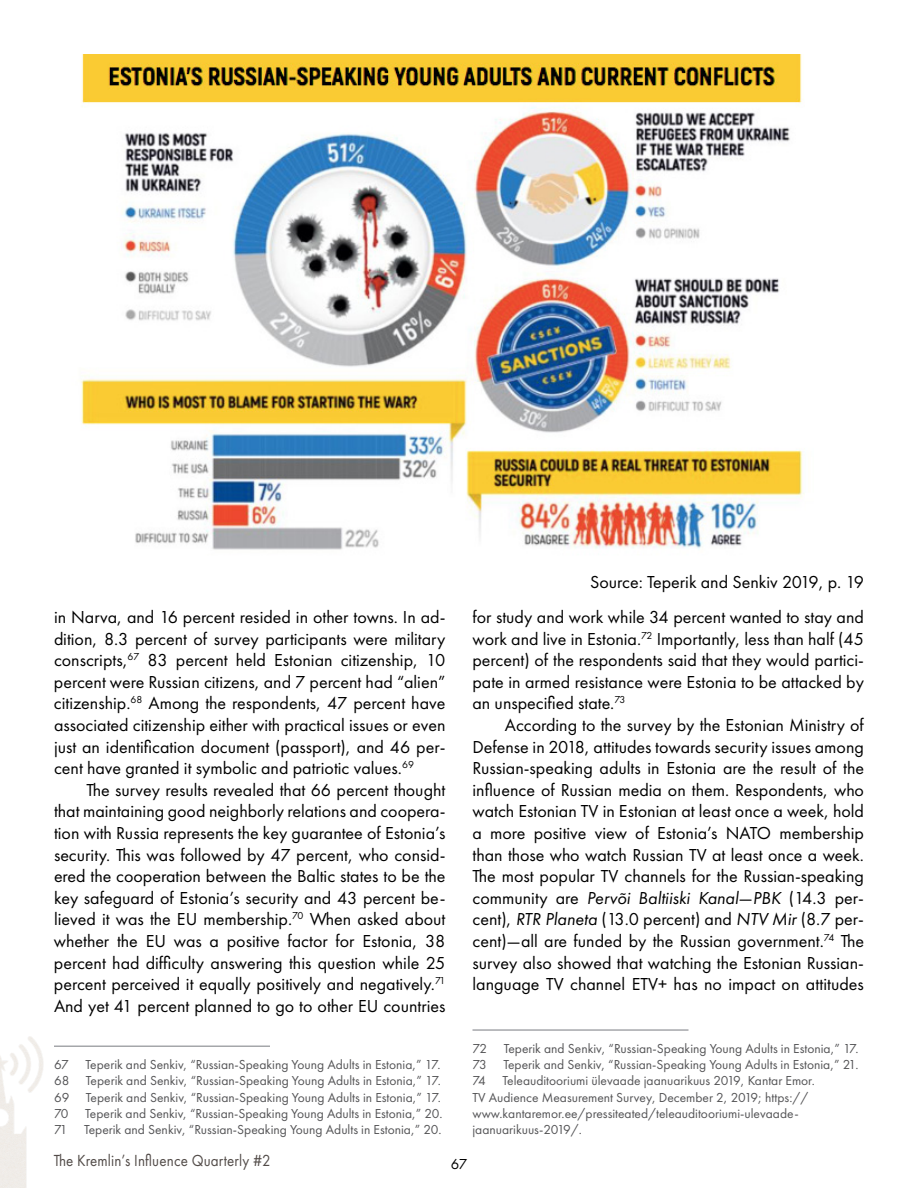
<style>
.page{position:relative;width:918px;height:1188px;background:#fff}
.page>*{position:absolute;margin:0;border:0;box-sizing:border-box;transform-origin:0 0}
.t1{font:18px/21.6px "Futura PT";color:#000;text-align:justify}
.t2{font:16.65px "Futura PT";letter-spacing:.01em;color:#524b48;scale:.9 1}
.t3{font:15px "Futura PT";color:#000}
.t4{font:13.5px/16.2px "Futura PT";color:#545456}
.s1{font-style:italic}
</style>
<div class="page">
<img style="left:0;top:1037px;width:43px;height:151px">
<hr style="left:54px;top:1045px;width:216px;height:2px;background:#a5a7aa">
<hr style="left:472px;top:1029px;width:216px;height:2px;background:#a5a7aa">
<img style="left:81px;top:54px;width:723px;height:496px">
<p class="t1" style="left:54px;top:606px;width:393px">in Narva, and 16 percent resided in other towns. In ad&shy;dition, 8.3 percent of survey participants were military conscripts,<sup>67</sup> 83 percent held Estonian citizenship, 10 percent were Russian citizens, and 7 percent had “alien” citizenship.<sup>68</sup> Among the respondents, 47 percent have associated citizenship either with practical issues or even just an identification document (passport), and 46 per&shy;cent have granted it symbolic and patriotic values.<sup>69</sup></p>
<p class="t1" style="left:54px;top:779px;width:393px;text-indent:32px">The survey results revealed that 66 percent thought that maintaining good neighborly relations and coopera&shy;tion with Russia represents the key guarantee of Estonia’s security. This was followed by 47 percent, who consid&shy;ered the cooperation between the Baltic states to be the key safeguard of Estonia’s security and 43 percent be&shy;lieved it was the EU membership.<sup>70</sup> When asked about whether the EU was a positive factor for Estonia, 38 percent had difficulty answering this question while 25 percent perceived it equally positively and negatively.<sup>71<br></sup>And yet 41 percent planned to go to other EU countries</p>
<p class="t4" style="left:54px;top:1057px;width:390px">67 Teperik and Senkiv, “Russian-Speaking Young Adults in Estonia,” 17.<br>68 Teperik and Senkiv, “Russian-Speaking Young Adults in Estonia,” 17.<br>69 Teperik and Senkiv, “Russian-Speaking Young Adults in Estonia,” 17.<br>70 Teperik and Senkiv, “Russian-Speaking Young Adults in Estonia,” 20.<br>71 Teperik and Senkiv, “Russian-Speaking Young Adults in Estonia,” 20.</p>
<p class="t1" style="left:590px;top:571px;width:275px">Source: Teperik and Senkiv 2019, p. 19</p>
<p class="t1" style="left:472px;top:606px;width:393px">for study and work while 34 percent wanted to stay and work and live in Estonia.<sup>72</sup> Importantly, less than half (45 percent) of the respondents said that they would partici&shy;pate in armed resistance were Estonia to be attacked by an unspecified state.<sup>73</sup></p>
<p class="t1" style="left:472px;top:714px;width:393px;text-indent:32px">According to the survey by the Estonian Ministry of Defense in 2018, attitudes towards security issues among Russian-speaking adults in Estonia are the result of the influence of Russian media on them. Respondents, who watch Estonian TV in Estonian at least once a week, hold a more positive view of Estonia’s NATO membership than those who watch Russian TV at least once a week.<br>The most popular TV channels for the Russian-speaking community are <span class="s1">Pervõi Baltiiski Kanal</span>—<span class="s1">PBK</span> (14.3 per&shy;cent), <span class="s1">RTR Planeta</span> (13.0 percent) and <span class="s1">NTV Mir</span> (8.7 per&shy;cent)—all are funded by the Russian government.<sup>74</sup> The survey also showed that watching the Estonian Russian&shy;language TV channel ETV+ has no impact on attitudes</p>
<p class="t4" style="left:472px;top:1040px;width:388px">72 Teperik and Senkiv, “Russian-Speaking Young Adults in Estonia,” 17.<br>73 Teperik and Senkiv, “Russian-Speaking Young Adults in Estonia,” 21.<br>74 Teleauditooriumi ülevaade jaanuarikuus 2019, Kantar Emor.<br>TV Audience Measurement Survey, December 2, 2019; https:// www.kantaremor.ee/pressiteated/teleauditooriumi-ulevaade&shy;jaanuarikuus-2019/.</p>
<p class="t2" style="left:54px;top:1151px;width:243px">The Kremlin’s Influence Quarterly #2</p>
<p class="t3" style="left:451px;top:1155px;width:18px">67</p>
</div>
